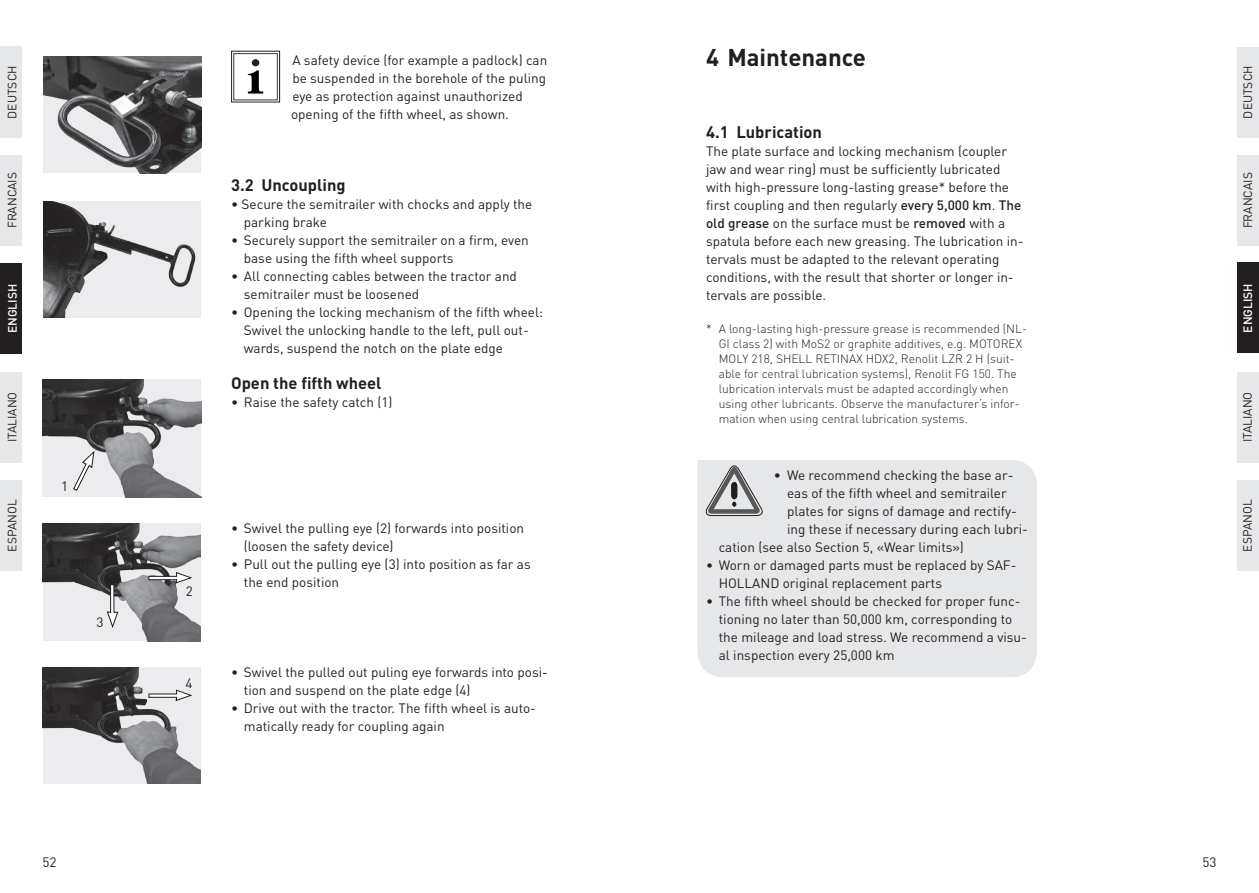
<style>
.page{position:relative;width:1259px;height:893px;background:#fff}
.page>*{position:absolute;margin:0;border:0;box-sizing:border-box;transform-origin:0 0}
.u_haupttitel{font:700 24px "DIN";color:#231f20}
.u_uebertitel_fliesstext{font:700 16.5px "DIN";color:#231f20}
.d_fliesstext_3mm_ez{font:700 16.5px "DIN";color:#231f20}
.e_fliesstext_3mm_ez{font:13.5px/18px "DIN";color:#231f20}
.d_fliesstext_3mm_ez-2{font:13.5px/18px "DIN";color:#231f20}
.e_fliesstext{font:13.5px/18px "DIN";color:#231f20}
.d_bildlegende_3mm_ez{font:300 12px/15px "DIN";color:#231f20}
.t1{font:12px "DIN";color:#231f20}
.t2{font:500 12px "DIN";color:#fff}
.s1{font-weight:500}
</style>
<div class="page">
<div style="left:0;top:47px;width:21px;height:91px;background:#e6e7e9"></div>
<div style="left:0;top:155px;width:21px;height:90px;background:#e6e7e9"></div>
<div style="left:0;top:264px;width:21px;height:90px;background:#231f20"></div>
<div style="left:0;top:372px;width:21px;height:90px;background:#e6e7e9"></div>
<div style="left:0;top:480px;width:21px;height:90px;background:#e6e7e9"></div>
<div style="left:1237px;top:47px;width:22px;height:90px;background:#e6e7e9"></div>
<div style="left:1237px;top:155px;width:22px;height:90px;background:#e6e7e9"></div>
<div style="left:1237px;top:263px;width:22px;height:90px;background:#231f20"></div>
<div style="left:1237px;top:372px;width:22px;height:90px;background:#e6e7e9"></div>
<div style="left:1237px;top:480px;width:22px;height:90px;background:#e6e7e9"></div>
<div style="left:697px;top:460px;width:340px;height:217px;background:#e6e7e9"></div>
<img style="left:43px;top:57px;width:158px;height:116px">
<img style="left:43px;top:201px;width:158px;height:116px">
<img style="left:43px;top:380px;width:158px;height:117px">
<img style="left:43px;top:524px;width:158px;height:117px">
<img style="left:43px;top:668px;width:158px;height:116px">
<svg style="left:69px;top:448px;width:31px;height:45px"></svg>
<svg style="left:148px;top:572px;width:44px;height:12px"></svg>
<svg style="left:106px;top:584px;width:13px;height:44px"></svg>
<svg style="left:148px;top:689px;width:44px;height:12px"></svg>
<svg style="left:703px;top:462px;width:62px;height:69px;background:#c3c4c5"></svg>
<div style="left:231px;top:51px;width:49px;height:51px;border:1px solid #231f20"></div>
<div style="left:233px;top:53px;width:45px;height:47px;border:1px solid #57585a"></div>
<div style="left:252px;top:59px;width:7px;height:7px;background:#231f20;border-radius:50%"></div>
<svg style="left:248px;top:70px;width:15px;height:24px"></svg>
<p class="t1" style="left:5px;top:119px;width:55px;rotate:-90deg">DEUTSCH</p>
<p class="t1" style="left:5px;top:228px;width:58px;rotate:-90deg">FRANCAIS</p>
<p class="t2" style="left:5px;top:333px;width:51px;rotate:-90deg">ENGLISH</p>
<p class="t1" style="left:5px;top:442px;width:52px;rotate:-90deg">ITALIANO</p>
<p class="t1" style="left:5px;top:551px;width:54px;rotate:-90deg">ESPANOL</p>
<p class="d_fliesstext_3mm_ez-2" style="left:61px;top:477px;width:9px">1</p>
<p class="d_fliesstext_3mm_ez-2" style="left:97px;top:613px;width:9px">3</p>
<p class="d_fliesstext_3mm_ez-2" style="left:291px;top:51px;width:258px">A safety device (for example a padlock) can be suspended in the borehole of the puling eye as protection against unauthorized opening of the fifth wheel, as shown.</p>
<p class="u_uebertitel_fliesstext" style="left:231px;top:174px;width:116px">3.2 Uncoupling</p>
<p class="e_fliesstext_3mm_ez" style="left:244px;top:195px;width:290px;text-indent:-13px">• Secure the semitrailer with chocks and apply the parking brake</p>
<p class="e_fliesstext_3mm_ez" style="left:244px;top:231px;width:286px;text-indent:-13px">• Securely support the semitrailer on a firm, even base using the fifth wheel supports</p>
<p class="e_fliesstext_3mm_ez" style="left:244px;top:267px;width:275px;text-indent:-13px">• All connecting cables between the tractor and semitrailer must be loosened</p>
<p class="e_fliesstext_3mm_ez" style="left:244px;top:303px;width:301px;text-indent:-13px">• Opening the locking mechanism of the fifth wheel:<br>Swivel the unlocking handle to the left, pull out&shy;wards, suspend the notch on the plate edge</p>
<p class="d_fliesstext_3mm_ez" style="left:231px;top:372px;width:152px">Open the fifth wheel</p>
<p class="e_fliesstext_3mm_ez" style="left:231px;top:393px;width:163px">• Raise the safety catch (1)</p>
<p class="d_fliesstext_3mm_ez-2" style="left:186px;top:582px;width:9px">2</p>
<p class="d_fliesstext_3mm_ez-2" style="left:185px;top:674px;width:9px">4</p>
<p class="e_fliesstext_3mm_ez" style="left:244px;top:519px;width:282px;text-indent:-13px">• Swivel the pulling eye (2) forwards into position (loosen the safety device)</p>
<p class="e_fliesstext_3mm_ez" style="left:244px;top:555px;width:288px;text-indent:-13px">• Pull out the pulling eye (3) into position as far as the end position</p>
<p class="e_fliesstext_3mm_ez" style="left:244px;top:663px;width:305px;text-indent:-13px">• Swivel the pulled out puling eye forwards into posi&shy;tion and suspend on the plate edge (4)</p>
<p class="e_fliesstext_3mm_ez" style="left:244px;top:699px;width:294px;text-indent:-13px">• Drive out with the tractor. The fifth wheel is auto&shy;matically ready for coupling again</p>
<p class="u_haupttitel" style="left:706px;top:41px;width:161px">4 Maintenance</p>
<p class="u_uebertitel_fliesstext" style="left:706px;top:121px;width:117px">4.1 Lubrication</p>
<p class="e_fliesstext" style="left:706px;top:142px;width:319px">The plate surface and locking mechanism (coupler jaw and wear ring) must be sufficiently lubricated with high-pressure long-lasting grease* before the first coupling and then regularly <span class="s1">every 5,000 km</span>. <span class="s1">The old grease</span> on the surface must be <span class="s1">removed</span> with a spatula before each new greasing. The lubrication in&shy;tervals must be adapted to the relevant operating conditions, with the result that shorter or longer in&shy;tervals are possible.</p>
<p class="d_bildlegende_3mm_ez" style="left:719px;top:321px;width:310px;text-indent:-13px">* A long-lasting high-pressure grease is recommended (NL-GI class 2) with MoS2 or graphite additives, e.g. MOTOREX MOLY 218, SHELL RETINAX HDX2, Renolit LZR 2 H (suit&shy;able for central lubrication systems), Renolit FG 150. The lubrication intervals must be adapted accordingly when using other lubricants. Observe the manufacturer‘s infor&shy;mation when using central lubrication systems.</p>
<p class="d_fliesstext_3mm_ez-2" style="left:774px;top:466px;width:241px">• We recommend checking the base ar-</p>
<p class="d_fliesstext_3mm_ez-2" style="left:787px;top:484px;width:221px">eas of the fifth wheel and semitrailer</p>
<p class="d_fliesstext_3mm_ez-2" style="left:787px;top:502px;width:231px">plates for signs of damage and rectify-</p>
<p class="d_fliesstext_3mm_ez-2" style="left:787px;top:520px;width:242px">ing these if necessary during each lubri-</p>
<p class="d_fliesstext_3mm_ez-2" style="left:719px;top:538px;width:247px">cation (see also Section 5, «Wear limits»)</p>
<p class="d_fliesstext_3mm_ez-2" style="left:719px;top:556px;width:299px;text-indent:-13px">• Worn or damaged parts must be replaced by SAF-<br>HOLLAND original replacement parts</p>
<p class="d_fliesstext_3mm_ez-2" style="left:719px;top:592px;width:309px;text-indent:-13px">• The fifth wheel should be checked for proper func&shy;tioning no later than 50,000 km, corresponding to the mileage and load stress. We recommend a visu&shy;al inspection every 25,000 km</p>
<p class="t1" style="left:1240px;top:119px;width:55px;rotate:-90deg">DEUTSCH</p>
<p class="t1" style="left:1240px;top:228px;width:58px;rotate:-90deg">FRANCAIS</p>
<p class="t2" style="left:1240px;top:333px;width:51px;rotate:-90deg">ENGLISH</p>
<p class="t1" style="left:1240px;top:442px;width:52px;rotate:-90deg">ITALIANO</p>
<p class="t1" style="left:1240px;top:551px;width:54px;rotate:-90deg">ESPANOL</p>
<p class="e_fliesstext" style="left:43px;top:853px;width:16px">52</p>
<p class="e_fliesstext" style="left:1202px;top:853px;width:16px">53</p>
</div>
